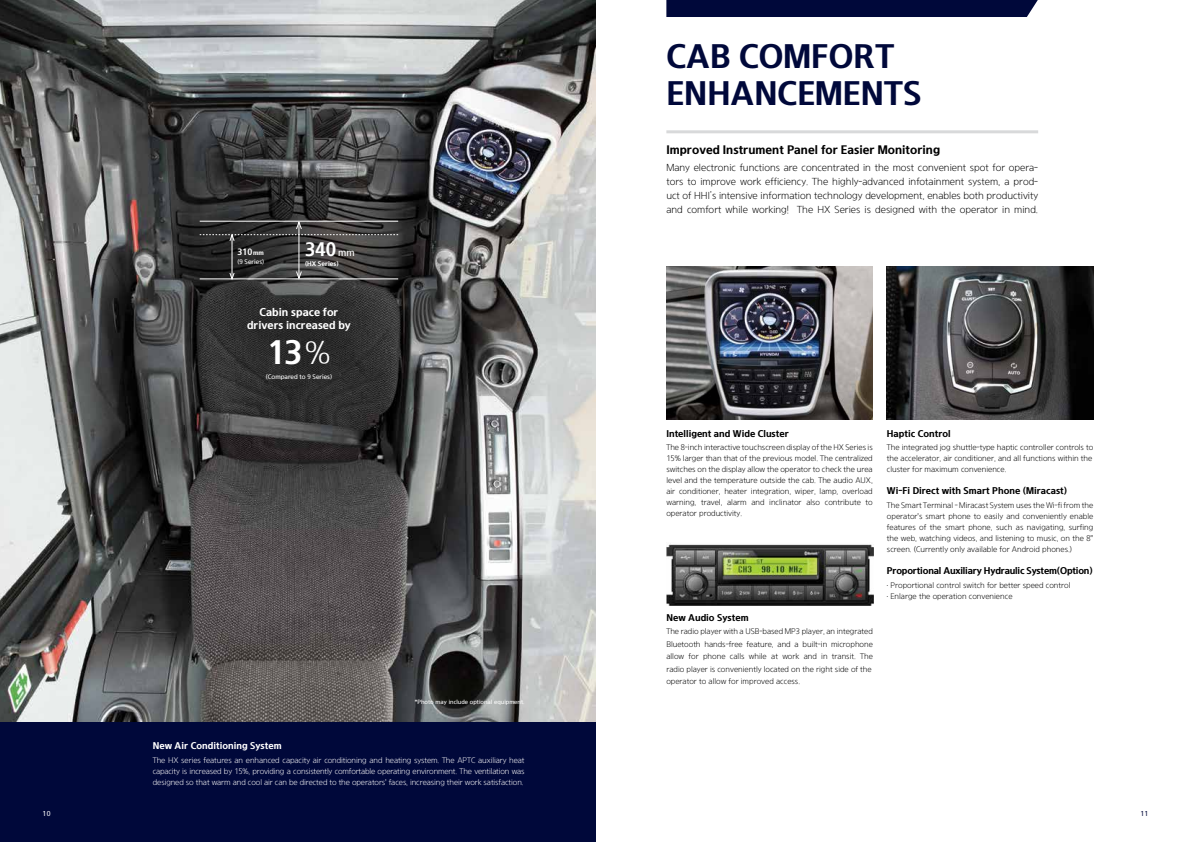
<style>
.page{position:relative;width:1191px;height:842px;background:#fff}
.page>*{position:absolute;margin:0;border:0;box-sizing:border-box;transform-origin:0 0}
.t1{font:33px/37px "HYUNDAI Bold";color:#00083a}
.t2{font:33px "HYUNDAI Bold";color:#fff}
.t3{font:19px "HYUNDAI Bold";color:#fff}
.t4{font:12px "HYUNDAI Bold";color:#000}
.t5{font:11px/13.5px "HYUNDAI Bold";color:#fff;text-align:center}
.t6{font:10px/14px "HYUNDAI Light";color:#000;text-align:justify}
.t7{font:9.5px "HYUNDAI Bold";color:#000}
.t8{font:9.5px "HYUNDAI Bold";letter-spacing:-.02em;color:#000}
.t9{font:9.5px "HYUNDAI Bold";color:#fff}
.t10{font:9px "HYUNDAI Bold";color:#fff}
.t11{font:8px/11px "HYUNDAI Light";color:#000;text-align:justify}
.t12{font:8px/11px "HYUNDAI Light";letter-spacing:-.01em;color:#fff;text-align:justify}
.t13{font:7px "HYUNDAI Medium";color:#fff}
.t14{font:7px "HYUNDAI Medium";color:#00083a}
.t15{font:6.5px "HYUNDAI Medium";color:#fff}
.t16{font:6.5px "HYUNDAI Bold";color:#fff}
.t17{font:6px "HYUNDAI Medium";color:#fff}
.s1{font-size:6.5px}
.s2{font-family:"HYUNDAI Medium";font-size:10px}
.s3{font-family:"HYUNDAI Light"}
</style>
<div class="page">
<img style="left:0;top:0;width:595px;height:722px">
<div style="left:0;top:722px;width:595px;height:120px;background:#00083a"></div>
<hr style="left:200px;top:278px;width:198px;height:1px;background:#fff">
<hr style="left:232px;top:235px;width:1px;height:44px;background:#fff">
<svg style="left:229px;top:272px;width:6px;height:8px"></svg>
<hr style="left:298px;top:222px;width:1px;height:56px;background:#fff">
<svg style="left:295px;top:271px;width:7px;height:9px"></svg>
<svg style="left:200px;top:220px;width:198px;height:21px;background:#474646"></svg>
<div style="left:666px;top:0;width:371px;height:17px;background:#00083a"></div>
<img style="left:887px;top:266px;width:206px;height:154px">
<img style="left:666px;top:266px;width:206px;height:154px">
<img style="left:666px;top:544px;width:207px;height:61px">
<hr style="left:666px;top:130px;width:372px;height:3px;background:#d8d9da">
<h1 class="t1" style="left:666px;top:37px;width:257px">CAB COMFORT<br>ENHANCEMENTS</h1>
<p class="t10" style="left:237px;top:246px;width:28px">310<span class="s1">mm</span></p>
<p class="t15" style="left:237px;top:258px;width:28px">(9 Series)</p>
<h2 class="t3" style="left:305px;top:237px;width:51px">340 <span class="s2">mm</span></h2>
<p class="t16" style="left:305px;top:260px;width:35px">(HX Series)</p>
<h3 class="t5" style="left:247px;top:305px;width:105px">Cabin space for drivers increased by</h3>
<h1 class="t2" style="left:268px;top:332px;width:64px">13<span class="s3">%</span></h1>
<p class="t15" style="left:266px;top:373px;width:68px">(Compared to 9 Series)</p>
<p class="t17" style="left:415px;top:698px;width:111px">*Photo may include optional equipment.</p>
<p class="t9" style="left:153px;top:740px;width:130px">New Air Conditioning System</p>
<p class="t12" style="left:153px;top:755px;width:373px">The HX series features an enhanced capacity air conditioning and heating system. The APTC auxiliary heat capacity is increased by 15%, providing a consistently comfortable operating environment. The ventilation was designed so that warm and cool air can be directed to the operators' faces, increasing their work satisfaction.</p>
<h3 class="t4" style="left:666px;top:142px;width:275px">Improved Instrument Panel for Easier Monitoring</h3>
<p class="t6" style="left:666px;top:160px;width:373px">Many electronic functions are concentrated in the most convenient spot for opera&shy;tors to improve work efficiency. The highly-advanced infotainment system, a prod&shy;uct of HHI’s intensive information technology development, enables both productivity and comfort while working! The HX Series is designed with the operator in mind.</p>
<p class="t7" style="left:666px;top:427px;width:124px">Intelligent and Wide Cluster</p>
<p class="t11" style="left:666px;top:442px;width:208px">The 8-inch interactive touchscreen display of the HX Series is 15% larger than that of the previous model. The centralized switches on the display allow the operator to check the urea level and the temperature outside the cab. The audio AUX, air conditioner, heater integration, wiper, lamp, overload warning, travel, alarm and inclinator also contribute to operator productivity.</p>
<p class="t7" style="left:666px;top:611px;width:84px">New Audio System</p>
<p class="t11" style="left:666px;top:625px;width:208px;line-height:12.4px;text-align:left">The radio player with a USB-based MP3 player, an integrated Bluetooth hands-free feature, and a built-in microphone allow for phone calls while at work and in transit. The radio player is conveniently located on the right side of the operator to allow for improved access.</p>
<p class="t7" style="left:887px;top:427px;width:65px">Haptic Control</p>
<p class="t11" style="left:887px;top:442px;width:208px">The integrated jog shuttle-type haptic controller controls to the accelerator, air conditioner, and all functions within the cluster for maximum convenience.</p>
<p class="t7" style="left:887px;top:485px;width:182px">Wi-Fi Direct with Smart Phone (Miracast)</p>
<p class="t11" style="left:887px;top:500px;width:208px">The Smart Terminal - Miracast System uses the Wi-fi from the operator's smart phone to easily and conveniently enable features of the smart phone, such as navigating, surfing the web, watching videos, and listening to music, on the 8" screen. (Currently only available for Android phones.)</p>
<p class="t8" style="left:887px;top:565px;width:207px">Proportional Auxiliary Hydraulic System(Option)</p>
<p class="t11" style="left:883px;top:580px;width:188px">·Proportional control switch for better speed control ·Enlarge the operation convenience</p>
<p class="t13" style="left:43px;top:809px;width:9px">10</p>
<p class="t14" style="left:1140px;top:809px;width:10px">11</p>
</div>
